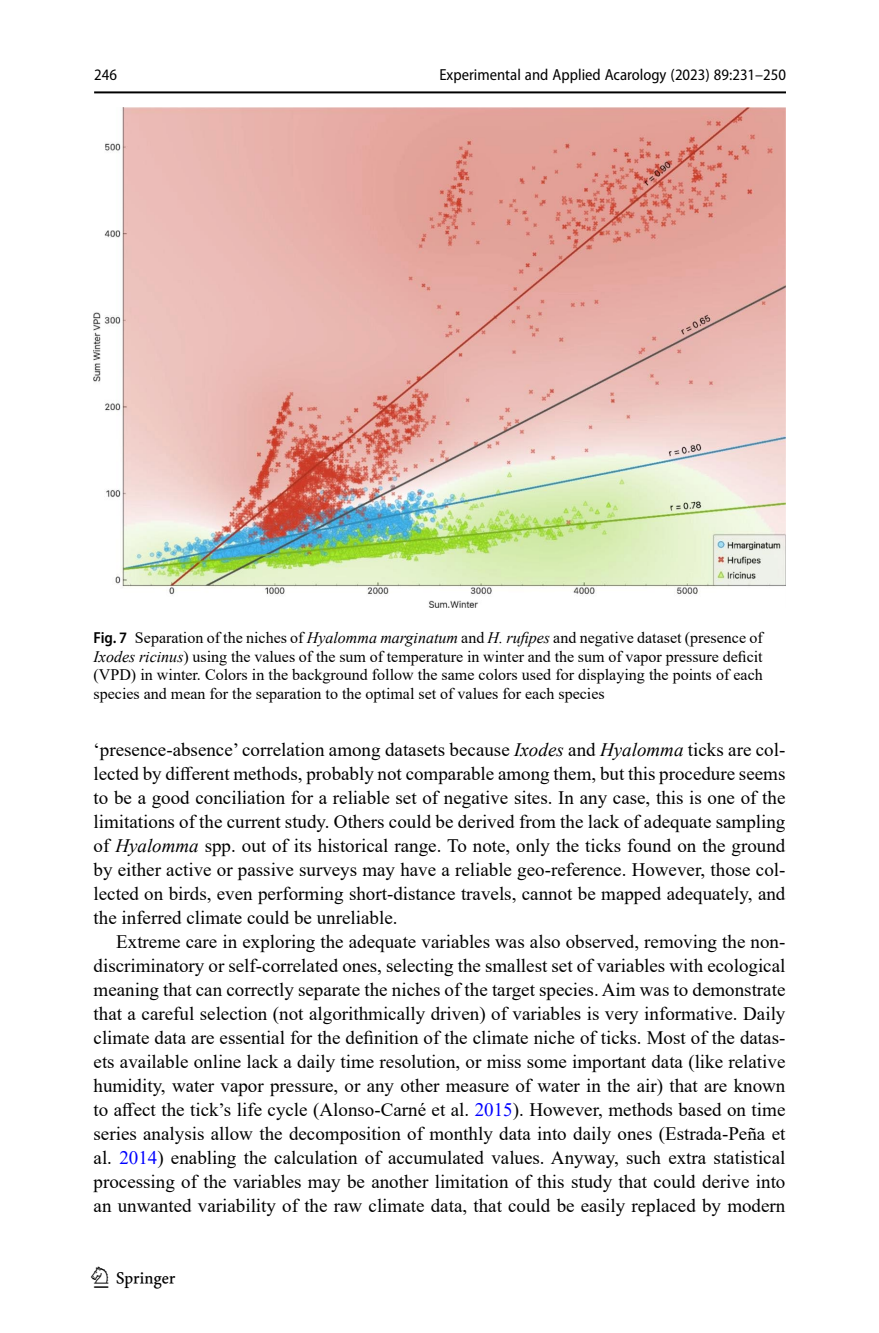
<style>
.page{position:relative;width:879px;height:1333px;background:#fff}
.page>*{position:absolute;margin:0;border:0;box-sizing:border-box;transform-origin:0 0}
.t1{font:30px "Springnew";color:#000}
.Body_Text_Indent{font:19px/24px "Times New Roman";color:#000;text-align:justify}
.Figure_Caption{font:16px/18.4px "Times New Roman";color:#000;text-align:justify}
.t2{font:semi-condensed 16px "Myriad Pro";color:#000}
.s1{font-family:"Myriad Pro";font-weight:600;font-stretch:semi-condensed}
.s2{font-style:italic}
.s3{color:#00f}
</style>
<div class="page">
<hr style="left:94px;top:91px;width:692px;height:2px;background:#000">
<img style="left:94px;top:108px;width:691px;height:499px">
<p class="t2" style="left:94px;top:66px;width:24px">246</p>
<p class="t2" style="left:439px;top:66px;width:348px">Experimental and Applied Acarology (2023) 89:231–250</p>
<p class="Figure_Caption" style="left:94px;top:628px;width:671px"><span class="s1">Fig. 7</span> Separation of the niches of <span class="s2">Hyalomma marginatum</span> and <span class="s2">H. rufipes</span> and negative dataset (presence of <span class="s2">Ixodes ricinus</span>) using the values of the sum of temperature in winter and the sum of vapor pressure deficit (VPD) in winter. Colors in the background follow the same colors used for displaying the points of each species and mean for the separation to the optimal set of values for each species</p>
<p class="Body_Text_Indent" style="left:94px;top:737px;width:693px">‘presence-absence’ correlation among datasets because <span class="s2">Ixodes</span> and <span class="s2">Hyalomma</span> ticks are col&shy;lected by different methods, probably not comparable among them, but this procedure seems to be a good conciliation for a reliable set of negative sites. In any case, this is one of the limitations of the current study. Others could be derived from the lack of adequate sampling of <span class="s2">Hyalomma</span> spp. out of its historical range. To note, only the ticks found on the ground by either active or passive surveys may have a reliable geo-reference. However, those col&shy;lected on birds, even performing short-distance travels, cannot be mapped adequately, and the inferred climate could be unreliable.</p>
<p class="Body_Text_Indent" style="left:94px;top:929px;width:693px;text-indent:23px">Extreme care in exploring the adequate variables was also observed, removing the non&shy;discriminatory or self-correlated ones, selecting the smallest set of variables with ecological meaning that can correctly separate the niches of the target species. Aim was to demonstrate that a careful selection (not algorithmically driven) of variables is very informative. Daily climate data are essential for the definition of the climate niche of ticks. Most of the datas&shy;ets available online lack a daily time resolution, or miss some important data (like relative humidity, water vapor pressure, or any other measure of water in the air) that are known to affect the tick’s life cycle (Alonso-Carné et al. <span class="s3">2015</span>). However, methods based on time series analysis allow the decomposition of monthly data into daily ones (Estrada-Peña et al. <span class="s3">2014</span>) enabling the calculation of accumulated values. Anyway, such extra statistical processing of the variables may be another limitation of this study that could derive into an unwanted variability of the raw climate data, that could be easily replaced by modern</p>
<h1 class="t1" style="left:94px;top:1260px;width:83px">1 3</h1>
</div>
